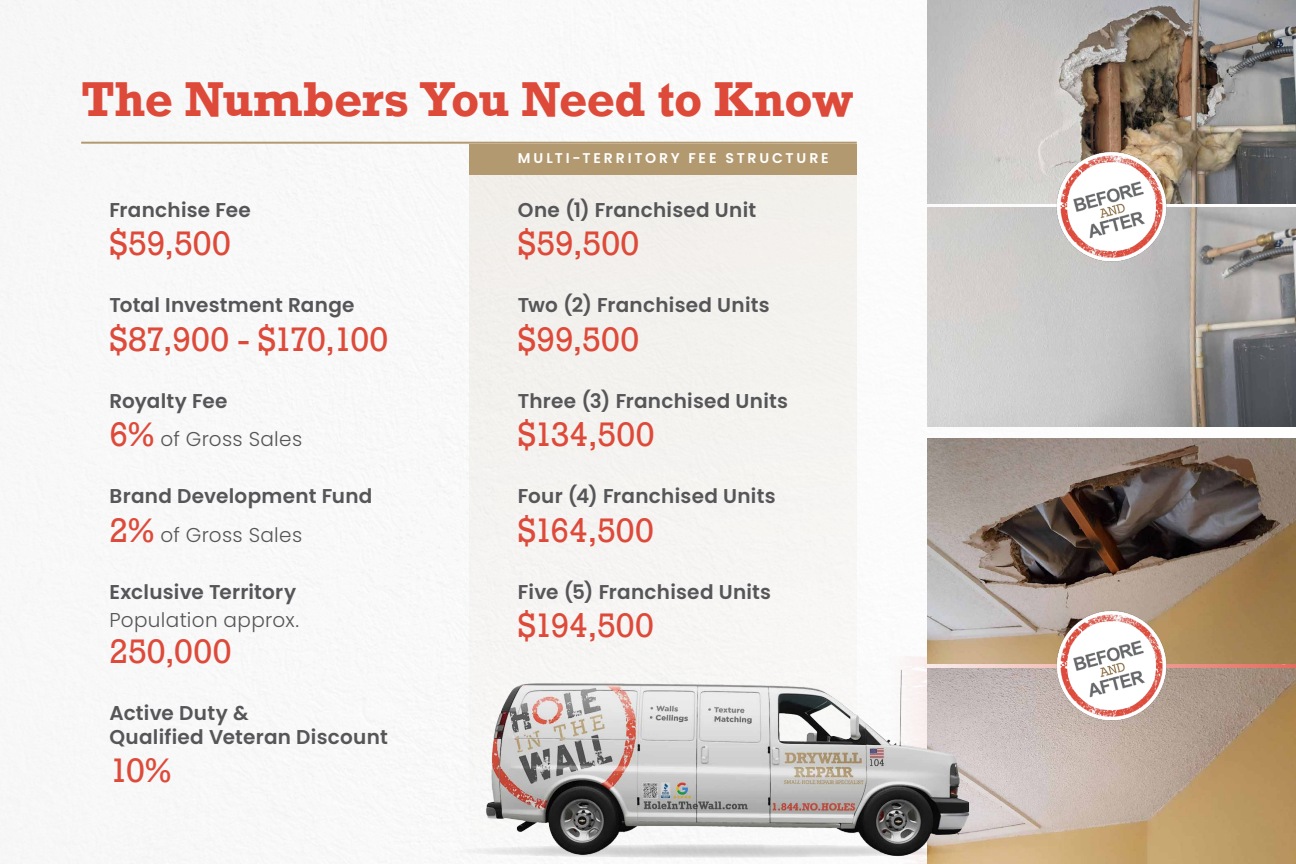
<style>
.page{position:relative;width:1296px;height:864px;background:#fff}
.page>*{position:absolute;margin:0;border:0;box-sizing:border-box;transform-origin:0 0}
.t1{font:700 46px "Rockwell";letter-spacing:-.01em;color:#de4a3a}
.t2{font:32px "Rockwell";letter-spacing:.005em;color:#de4a3a}
.t3{font:32px "Rockwell";letter-spacing:-.025em;color:#de4a3a}
.t4{font:600 20px/38.4px "Poppins";letter-spacing:.015em;color:#565659}
.t5{font:300 20px/38.4px "Poppins";letter-spacing:.015em;color:#565659}
.t6{font:600 14.2px "Poppins";letter-spacing:.195em;color:#fff}
.s1{font-weight:600}
.s2{font-family:"Rockwell";font-weight:400;font-size:32px;color:#de4a3a}
.s3{font-weight:300}
</style>
<div class="page">
<img style="left:0;top:0;width:1296px;height:864px">
<div style="left:469px;top:144px;width:388px;height:699px;background:#f4f2ef"></div>
<div style="left:469px;top:144px;width:388px;height:31px;background:#b39970"></div>
<hr style="left:81px;top:142px;width:776px;height:2px;background:#b39970">
<img style="left:927px;top:438px;width:369px;height:226px">
<img style="left:1072px;top:668px;width:224px;height:196px">
<img style="left:927px;top:0;width:369px;height:204px">
<img style="left:927px;top:208px;width:369px;height:218px">
<img style="left:1054px;top:148px;width:115px;height:116px">
<img style="left:1072px;top:608px;width:97px;height:116px">
<img style="left:363px;top:582px;width:709px;height:282px">
<h1 class="t1" style="left:81px;top:69px;width:774px">The Numbers You Need to Know</h1>
<p class="t4" style="left:109px;top:190px;width:143px">Franchise Fee</p>
<h2 class="t2" style="left:109px;top:224px;width:123px">$59,500</h2>
<p class="t4" style="left:109px;top:286px;width:247px">Total Investment Range</p>
<h2 class="t3" style="left:109px;top:319px;width:280px">$87,900 - $170,100</h2>
<p class="t5" style="left:109px;top:382px;width:194px"><span class="s1">Royalty Fee<br></span><span class="s2">6%</span> of Gross Sales</p>
<p class="t4" style="left:109px;top:477px;width:265px">Brand Development Fund<br><span class="s2">2%</span> <span class="s3">of Gross Sales</span></p>
<p class="t4" style="left:109px;top:573px;width:188px">Exclusive Territory</p>
<p class="t5" style="left:109px;top:601px;width:191px">Population approx.</p>
<h2 class="t2" style="left:109px;top:631px;width:124px">250,000</h2>
<p class="t4" style="left:109px;top:701px;width:280px;line-height:24px">Active Duty &amp;<br>Qualified Veteran Discount</p>
<h2 class="t2" style="left:109px;top:751px;width:64px">10%</h2>
<p class="t6" style="left:518px;top:150px;width:312px">MULTI-TERRITORY FEE STRUCTURE</p>
<p class="t4" style="left:518px;top:190px;width:240px">One (1) Franchised Unit</p>
<h2 class="t2" style="left:518px;top:224px;width:123px">$59,500</h2>
<p class="t4" style="left:518px;top:286px;width:253px">Two (2) Franchised Units</p>
<h2 class="t2" style="left:518px;top:319px;width:123px">$99,500</h2>
<p class="t4" style="left:518px;top:382px;width:272px">Three (3) Franchised Units</p>
<h2 class="t2" style="left:518px;top:415px;width:138px">$134,500</h2>
<p class="t4" style="left:518px;top:477px;width:259px">Four (4) Franchised Units</p>
<h2 class="t2" style="left:518px;top:510px;width:138px">$164,500</h2>
<p class="t4" style="left:518px;top:573px;width:255px">Five (5) Franchised Units</p>
<h2 class="t2" style="left:518px;top:606px;width:138px">$194,500</h2>
</div>
